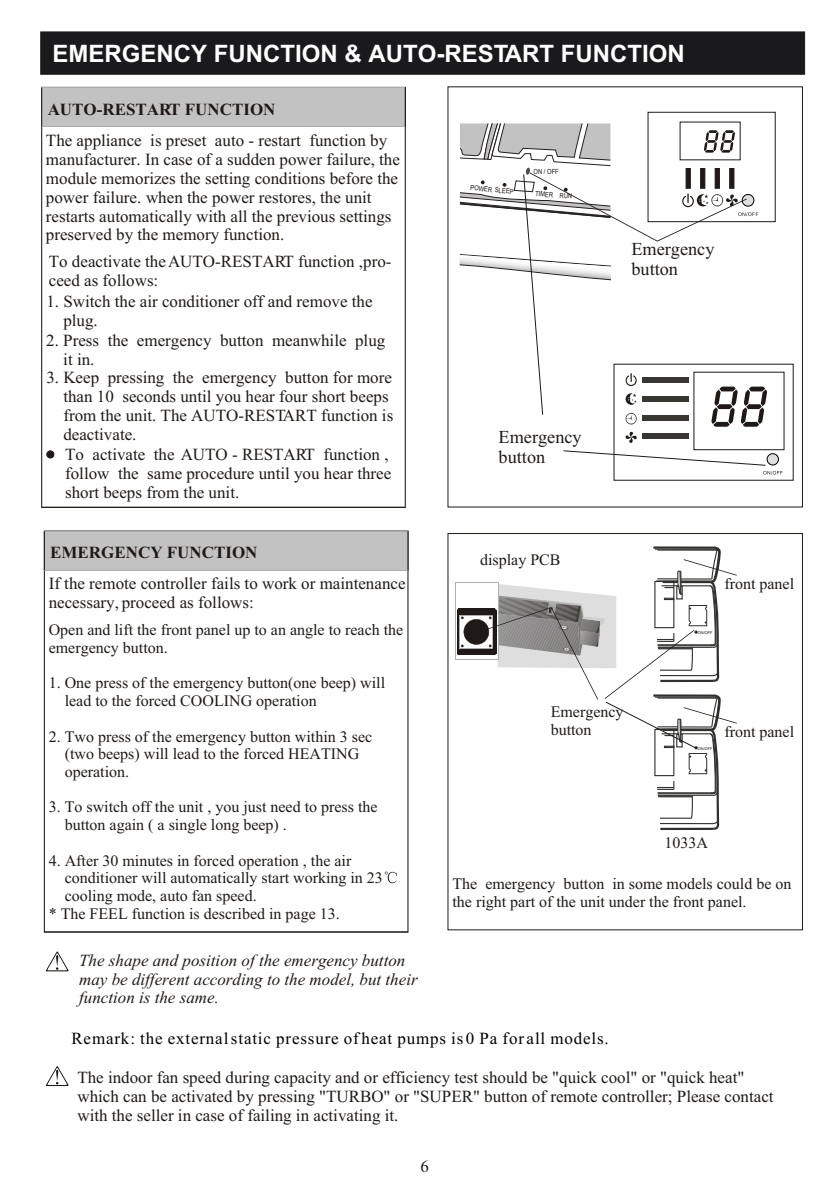
<style>
.page{position:relative;width:840px;height:1192px;background:#fff}
.page>*{position:absolute;margin:0;border:0;box-sizing:border-box;transform-origin:0 0}
.t1{font:700 24px "Arial";color:#fff}
.t2{font:18.2px/20.2px "Times New Roman";color:#1f1a17}
.t3{font:17px/18.8px "Times New Roman";color:#1f1a17}
.t4{font:italic 17px/18.8px "Times New Roman";color:#1f1a17}
.t5{font:17px "Times New Roman";letter-spacing:.05em;color:#000}
.t6{font:700 17px "Times New Roman";color:#1f1a17}
.t7{font:16px/17.8px "Times New Roman";color:#1f1a17}
.t8{font:7px "Arial Narrow";color:#1f1a17}
.t9{font:4px "Arial";color:#1f1a17}
</style>
<div class="page">
<div style="left:41px;top:32px;width:764px;height:42px;background:#1a1a1c"></div>
<svg style="left:46px;top:951px;width:23px;height:20px"></svg>
<svg style="left:41px;top:87px;width:365px;height:421px"></svg>
<div style="left:47px;top:451px;width:7px;height:7px;background:#1f1a17;border:1px solid #1f1a17;border-radius:50%"></div>
<svg style="left:44px;top:531px;width:365px;height:402px"></svg>
<div style="left:648px;top:112px;width:127px;height:110px;background:#fff;border:1px solid #1f1a17"></div>
<div style="left:694px;top:372px;width:90px;height:78px;background:#fff;border:1px solid #1f1a17"></div>
<div style="left:448px;top:533px;width:355px;height:397px;border:1px solid #1f1a17"></div>
<svg style="left:563px;top:450px;width:220px;height:25px"></svg>
<svg style="left:455px;top:546px;width:282px;height:284px"></svg>
<svg style="left:46px;top:1066px;width:23px;height:20px"></svg>
<svg style="left:459px;top:122px;width:308px;height:321px"></svg>
<h1 class="t1" style="left:53px;top:44px;width:634px">EMERGENCY FUNCTION &amp; AUTO-RESTART FUNCTION</h1>
<p class="t6" style="left:48px;top:103px;width:229px">AUTO-RESTART FUNCTION</p>
<p class="t3" style="left:46px;top:133px;width:356px">The appliance is preset auto - restart function by manufacturer. In case of a sudden power failure, the module memorizes the setting conditions before the power failure. when the power restores, the unit restarts automatically with all the previous settings preserved by the memory function.</p>
<p class="t3" style="left:49px;top:254px;width:344px">To deactivate the AUTO-RESTART function ,pro&shy;ceed as follows:</p>
<p class="t3" style="left:63px;top:294px;width:311px;text-indent:-17px">1. Switch the air conditioner off and remove the plug.</p>
<p class="t3" style="left:63px;top:333px;width:324px;text-indent:-17px">2. Press the emergency button meanwhile plug it in.</p>
<p class="t3" style="left:63px;top:370px;width:331px;text-indent:-17px">3. Keep pressing the emergency button for more than 10 seconds until you hear four short beeps from the unit. The AUTO-RESTART function is deactivate.</p>
<p class="t3" style="left:65px;top:447px;width:328px">To activate the AUTO - RESTART function , follow the same procedure until you hear three short beeps from the unit.</p>
<p class="t6" style="left:50px;top:547px;width:209px">EMERGENCY FUNCTION</p>
<p class="t3" style="left:49px;top:576px;width:358px">If the remote controller fails to work or maintenance necessary, proceed as follows:</p>
<p class="t7" style="left:49px;top:623px;width:356px">Open and lift the front panel up to an angle to reach the emergency button.</p>
<p class="t7" style="left:65px;top:676px;width:322px;text-indent:-16px">1. One press of the emergency button(one beep) will lead to the forced COOLING operation</p>
<p class="t7" style="left:65px;top:729px;width:309px;text-indent:-16px">2. Two press of the emergency button within 3 sec (two beeps) will lead to the forced HEATING operation.</p>
<p class="t7" style="left:65px;top:800px;width:314px;text-indent:-16px">3. To switch off the unit , you just need to press the button again ( a single long beep) .</p>
<p class="t7" style="left:49px;top:853px;width:304px">4. After 30 minutes in forced operation , the air</p>
<p class="t7" style="left:65px;top:871px;width:320px">conditioner will automatically start working in 23</p>
<p class="t7" style="left:65px;top:888px;width:193px">cooling mode, auto fan speed.</p>
<p class="t7" style="left:49px;top:906px;width:293px">* The FEEL function is described in page 13.</p>
<p class="t4" style="left:79px;top:952px;width:340px">The shape and position of the emergency button may be different according to the model, but their function is the same.</p>
<p class="t8" style="left:534px;top:169px;width:27px">ON / OFF</p>
<p class="t8" style="left:471px;top:185px;width:23px;rotate:6deg">POWER</p>
<p class="t8" style="left:495px;top:187px;width:20px;rotate:5deg">SLEEP</p>
<p class="t8" style="left:535px;top:191px;width:20px;rotate:5deg">TIMER</p>
<p class="t2" style="left:631px;top:241px;width:85px">Emergency button</p>
<p class="t2" style="left:499px;top:429px;width:85px">Emergency button</p>
<p class="t7" style="left:480px;top:552px;width:82px">display PCB</p>
<p class="t7" style="left:551px;top:704px;width:74px">Emergency button</p>
<p class="t7" style="left:724px;top:576px;width:71px">front panel</p>
<p class="t9" style="left:698px;top:631px;width:16px">ON/OFF</p>
<p class="t9" style="left:698px;top:747px;width:16px">ON/OFF</p>
<p class="t7" style="left:724px;top:724px;width:71px">front panel</p>
<p class="t7" style="left:664px;top:835px;width:45px">1033A</p>
<p class="t7" style="left:452px;top:877px;width:341px">The emergency button in some models could be on the right part of the unit under the front panel.</p>
<p class="t5" style="left:71px;top:1032px;width:539px">Remark: the external static pressure of heat pumps is 0 Pa for all models.</p>
<p class="t3" style="left:77px;top:1070px;width:698px">The indoor fan speed during capacity and or efficiency test should be "quick cool" or "quick heat" which can be activated by pressing "TURBO" or "SUPER" button of remote controller; Please contact with the seller in case of failing in activating it.</p>
<p class="t3" style="left:421px;top:1159px;width:10px">6</p>
</div>
